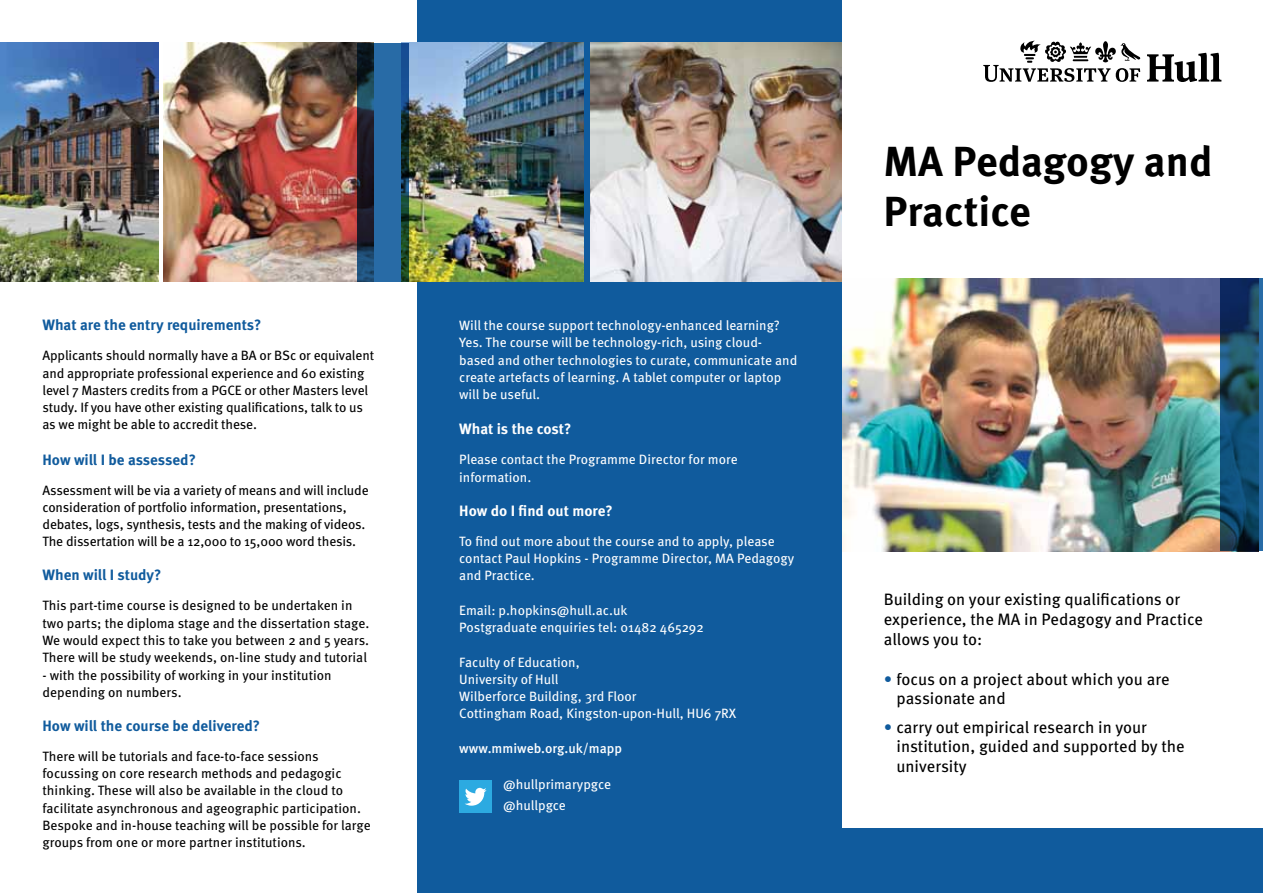
<style>
.page{position:relative;width:1263px;height:893px;background:#fff}
.page>*{position:absolute;margin:0;border:0;box-sizing:border-box;transform-origin:0 0}
.t1{font:700 42px/50.4px "Meta OT";color:#000}
.t2{font:16.5px/19.8px "Meta OT";color:#000}
.t3{font:700 15px "Meta OT";color:#105b9d}
.t4{font:700 15px "Meta OT";color:#fff}
.t5{font:13.5px/17.2px "Meta OT";letter-spacing:-.01em;color:#000}
.t6{font:13.5px/17.2px "Meta OT";color:#fff}
.t7{font:500 13.5px "Meta OT";color:#fff}
.s1{color:#105b9d}
</style>
<div class="page">
<img style="left:164px;top:43px;width:193px;height:239px">
<img style="left:842px;top:279px;width:378px;height:272px">
<svg style="left:1220px;top:279px;width:43px;height:272px;background:#16486b"></svg>
<div style="left:417px;top:0;width:424px;height:893px;background:#105b9d"></div>
<div style="left:841px;top:828px;width:422px;height:65px;background:#105b9d"></div>
<svg style="left:983px;top:40px;width:238px;height:42px"></svg>
<div style="left:459px;top:780px;width:33px;height:33px;background:#2caae1"></div>
<svg style="left:465px;top:788px;width:22px;height:18px"></svg>
<img style="left:590px;top:43px;width:251px;height:239px">
<img style="left:408px;top:43px;width:175px;height:239px">
<svg style="left:357px;top:43px;width:51px;height:239px;background:#204d73"></svg>
<img style="left:0;top:43px;width:158px;height:239px">
<p class="t3" style="left:43px;top:316px;width:220px">What are the entry requirements?</p>
<p class="t5" style="left:43px;top:347px;width:333px">Applicants should normally have a BA or BSc or equivalent and appropriate professional experience and 60 existing level 7 Masters credits from a PGCE or other Masters level study. If you have other existing qualifications, talk to us as we might be able to accredit these.</p>
<p class="t3" style="left:43px;top:450px;width:155px">How will I be assessed?</p>
<p class="t5" style="left:43px;top:481px;width:328px">Assessment will be via a variety of means and will include consideration of portfolio information, presentations, debates, logs, synthesis, tests and the making of videos.<br>The dissertation will be a 12,000 to 15,000 word thesis.</p>
<p class="t3" style="left:43px;top:566px;width:120px">When will I study?</p>
<p class="t5" style="left:43px;top:597px;width:328px">This part-time course is designed to be undertaken in two parts; the diploma stage and the dissertation stage.<br>We would expect this to take you between 2 and 5 years.<br>There will be study weekends, on-line study and tutorial</p>
<p class="t5" style="left:43px;top:666px;width:291px">- with the possibility of working in your institution depending on numbers.</p>
<p class="t3" style="left:43px;top:716px;width:219px">How will the course be delivered?</p>
<p class="t5" style="left:43px;top:748px;width:330px">There will be tutorials and face-to-face sessions focussing on core research methods and pedagogic thinking. These will also be available in the cloud to facilitate asynchronous and ageographic participation.<br>Bespoke and in-house teaching will be possible for large groups from one or more partner institutions.</p>
<p class="t6" style="left:459px;top:317px;width:339px">Will the course support technology-enhanced learning?<br>Yes. The course will be technology-rich, using cloud&shy;based and other technologies to curate, communicate and create artefacts of learning. A tablet computer or laptop will be useful.</p>
<p class="t4" style="left:459px;top:420px;width:114px">What is the cost?</p>
<p class="t6" style="left:459px;top:451px;width:280px">Please contact the Programme Director for more information.</p>
<p class="t4" style="left:459px;top:501px;width:155px">How do I find out more?</p>
<p class="t6" style="left:459px;top:533px;width:337px">To find out more about the course and to apply, please contact Paul Hopkins - Programme Director, MA Pedagogy and Practice.</p>
<p class="t6" style="left:459px;top:602px;width:246px">Email: p.hopkins@hull.ac.uk<br>Postgraduate enquiries tel: 01482 465292</p>
<p class="t6" style="left:459px;top:653px;width:279px">Faculty of Education,<br>University of Hull<br>Wilberforce Building, 3rd Floor<br>Cottingham Road, Kingston-upon-Hull, HU6 7RX</p>
<p class="t7" style="left:459px;top:740px;width:164px">www.mmiweb.org.uk/mapp</p>
<p class="t6" style="left:503px;top:774px;width:109px;line-height:20.4px">@hullprimarypgce @hullpgce</p>
<h1 class="t1" style="left:883px;top:137px;width:331px">MA Pedagogy and<br>Practice</h1>
<p class="t2" style="left:884px;top:590px;width:321px">Building on your existing qualifications or experience, the MA in Pedagogy and Practice allows you to:</p>
<p class="t2" style="left:896px;top:669px;width:275px;text-indent:-13px"><span class="s1">•</span> focus on a project about which you are passionate and</p>
<p class="t2" style="left:896px;top:717px;width:290px;text-indent:-13px"><span class="s1">•</span> carry out empirical research in your institution, guided and supported by the university</p>
</div>
